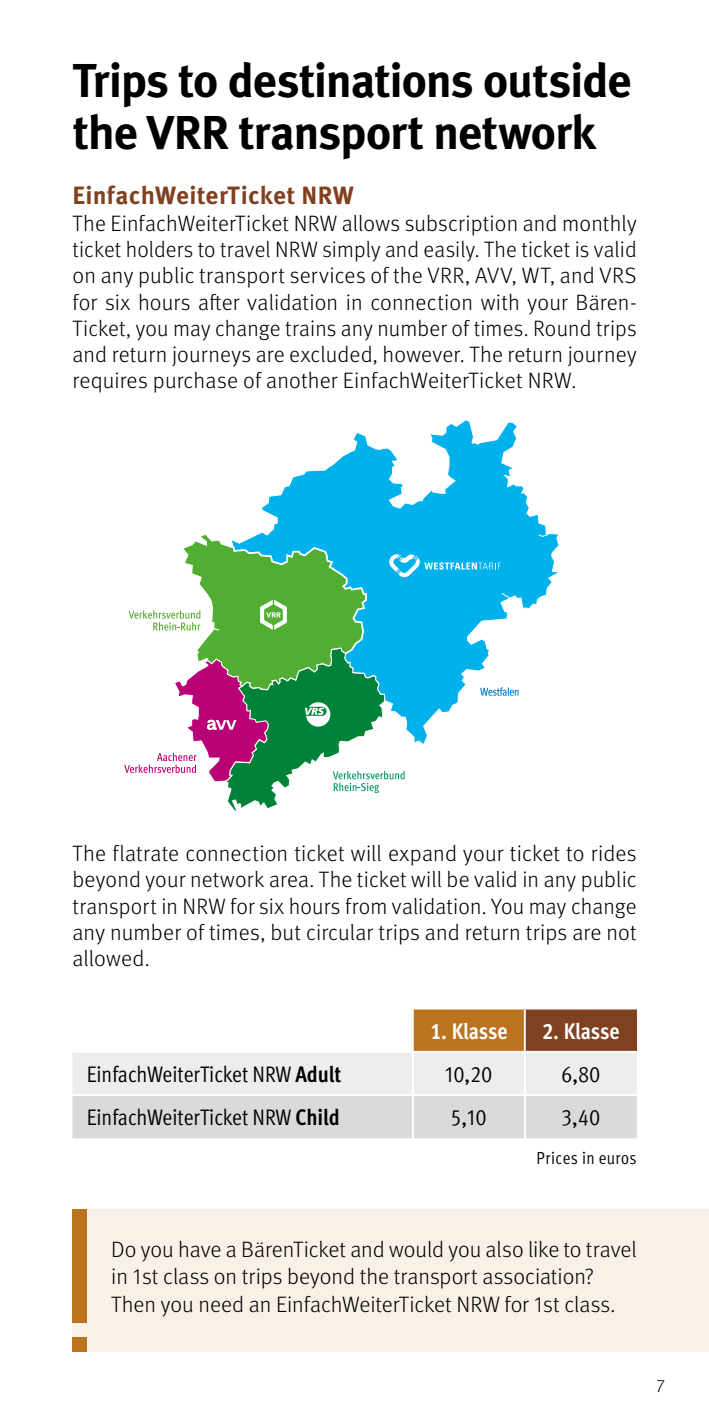
<style>
.page{position:relative;width:709px;height:1418px;background:#fff}
.page>*{position:absolute;margin:0;border:0;box-sizing:border-box;transform-origin:0 0}
.t1{font:700 47.5px/52px "Meta Pro";letter-spacing:-.03em;color:#000}
.t2{font:700 25px "Meta Pro";letter-spacing:.01em;color:#804120}
.t3{font:22.5px "Meta Pro Cond Norm";color:#000}
.t4{font:700 condensed 22.5px "Meta Pro";letter-spacing:-.005em;color:#fff}
.t5{font:300 22.25px/26.2px "Meta Pro";letter-spacing:.005em;color:#000;text-align:justify}
.t6{font:condensed 17.5px "Meta Pro";letter-spacing:.025em;color:#000}
.t7{font:300 17.5px "Meta Pro";color:#000}
.s1{font-family:"Meta Pro";font-weight:700;font-stretch:condensed}
</style>
<div class="page">
<svg style="left:260px;top:420px;width:299px;height:276px"></svg>
<svg style="left:124px;top:533px;width:394px;height:278px"></svg>
<div style="left:72px;top:1209px;width:637px;height:142px;background:#f9f1e8"></div>
<div style="left:72px;top:1209px;width:15px;height:114px;background:#bc731e"></div>
<div style="left:72px;top:1337px;width:15px;height:14px;background:#bc731e"></div>
<div style="left:413px;top:1008px;width:112px;height:43px;background:#bc731e"></div>
<div style="left:525px;top:1008px;width:112px;height:43px;background:#804120"></div>
<svg style="left:72px;top:1053px;width:565px;height:85px;background:#e3e3e3"></svg>
<hr style="left:413px;top:1007px;width:112px;height:2px;background:#fff">
<hr style="left:412px;top:1009px;width:2px;height:41px;background:#fff">
<hr style="left:525px;top:1007px;width:112px;height:2px;background:#fff">
<hr style="left:524px;top:1009px;width:2px;height:41px;background:#fff">
<hr style="left:413px;top:1050px;width:112px;height:2px;background:#fff">
<hr style="left:412px;top:1052px;width:2px;height:42px;background:#fff">
<hr style="left:525px;top:1050px;width:112px;height:2px;background:#fff">
<hr style="left:524px;top:1052px;width:2px;height:42px;background:#fff">
<hr style="left:72px;top:1094px;width:341px;height:1px;background:#fff">
<hr style="left:413px;top:1094px;width:112px;height:1px;background:#fff">
<hr style="left:412px;top:1095px;width:2px;height:43px;background:#fff">
<hr style="left:525px;top:1094px;width:112px;height:1px;background:#fff">
<hr style="left:524px;top:1095px;width:2px;height:43px;background:#fff">
<h1 class="t1" style="left:72px;top:52px;width:560px">Trips to destinations outside the VRR transport network</h1>
<p class="t2" style="left:72px;top:176px;width:283px">EinfachWeiterTicket NRW</p>
<p class="t5" style="left:72px;top:209px;width:565px">The EinfachWeiterTicket NRW allows subscription and monthly ticket holders to travel NRW simply and easily. The ticket is valid on any public transport services of the VRR, AVV, WT, and VRS for six hours after validation in connection with your Bären-Ticket, you may change trains any number of times. Round trips and return journeys are excluded, however. The return journey requires purchase of another EinfachWeiterTicket NRW.</p>
<p class="t5" style="left:72px;top:839px;width:565px">The flatrate connection ticket will expand your ticket to rides beyond your network area. The ticket will be valid in any public transport in NRW for six hours from validation. You may change any number of times, but circular trips and return trips are not allowed.</p>
<p class="t4" style="left:430px;top:1013px;width:79px">1. Klasse</p>
<p class="t4" style="left:542px;top:1013px;width:79px">2. Klasse</p>
<p class="t3" style="left:87px;top:1057px;width:256px">EinfachWeiterTicket NRW <span class="s1">Adult</span></p>
<p class="t3" style="left:445px;top:1057px;width:49px">10,20</p>
<p class="t3" style="left:561px;top:1057px;width:41px">6,80</p>
<p class="t3" style="left:87px;top:1101px;width:255px">EinfachWeiterTicket NRW <span class="s1">Child</span></p>
<p class="t3" style="left:451px;top:1101px;width:37px">5,10</p>
<p class="t3" style="left:561px;top:1101px;width:41px">3,40</p>
<p class="t6" style="left:536px;top:1145px;width:102px">Prices in euros</p>
<p class="t5" style="left:111px;top:1234px;width:527px;line-height:27.5px;text-align:left">Do you have a BärenTicket and would you also like to travel in 1st class on trips beyond the transport association?<br>Then you need an EinfachWeiterTicket NRW for 1st class.</p>
<p class="t7" style="left:657px;top:1370px;width:10px">7</p>
</div>
